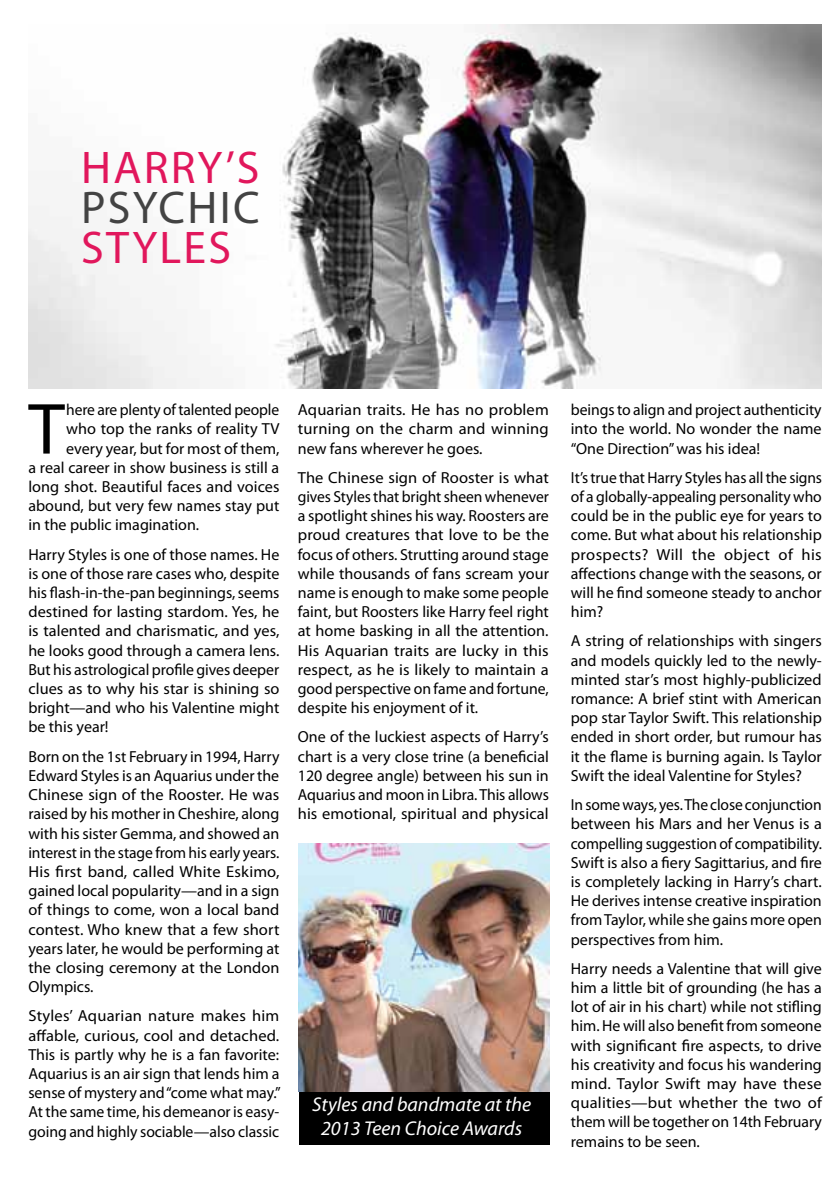
<style>
.page{position:relative;width:840px;height:1191px;background:#fff}
.page>*{position:absolute;margin:0;border:0;box-sizing:border-box;transform-origin:0 0}
.t1{font:73px "Myriad Pro";color:#000}
.t2{font:46px "Myriad Pro";letter-spacing:.05em;color:#e1175c}
.t3{font:46px "Myriad Pro";letter-spacing:.05em;color:#434343}
.t4{font:italic 20px/24px "Myriad Pro";color:#fff;text-align:center}
.t5{font:16px/19.2px "Myriad Pro";color:#000;text-align:justify}
</style>
<div class="page">
<img style="left:298px;top:843px;width:251px;height:249px">
<div style="left:298px;top:1092px;width:251px;height:52px;background:#000"></div>
<img style="left:28px;top:24px;width:793px;height:364px">
<h2 class="t2" style="left:81px;top:139px;width:180px">HARRY’S</h2>
<h2 class="t3" style="left:81px;top:179px;width:180px">PSYCHIC</h2>
<h2 class="t2" style="left:81px;top:219px;width:151px">STYLES</h2>
<h1 class="t1" style="left:28px;top:384px;width:38px">T</h1>
<p class="t5" style="left:66px;top:400px;width:214px">here are plenty of talented people</p>
<p class="t5" style="left:66px;top:419px;width:215px">who top the ranks of reality TV</p>
<p class="t5" style="left:66px;top:438px;width:214px">every year, but for most of them,</p>
<p class="t5" style="left:28px;top:457px;width:252px">a real career in show business is still a</p>
<p class="t5" style="left:28px;top:477px;width:252px">long shot. Beautiful faces and voices</p>
<p class="t5" style="left:28px;top:496px;width:252px">abound, but very few names stay put</p>
<p class="t5" style="left:28px;top:515px;width:172px">in the public imagination.</p>
<p class="t5" style="left:28px;top:544px;width:252px">Harry Styles is one of those names. He is one of those rare cases who, despite his flash-in-the-pan beginnings, seems destined for lasting stardom. Yes, he is talented and charismatic, and yes, he looks good through a camera lens.<br>But his astrological profile gives deeper clues as to why his star is shining so bright—and who his Valentine might be this year!</p>
<p class="t5" style="left:28px;top:746px;width:252px">Born on the 1st February in 1994, Harry Edward Styles is an Aquarius under the Chinese sign of the Rooster. He was raised by his mother in Cheshire, along with his sister Gemma, and showed an interest in the stage from his early years.<br>His first band, called White Eskimo, gained local popularity—and in a sign of things to come, won a local band contest. Who knew that a few short years later, he would be performing at the closing ceremony at the London Olympics.</p>
<p class="t5" style="left:28px;top:1006px;width:253px">Styles’ Aquarian nature makes him affable, curious, cool and detached.<br>This is partly why he is a fan favorite:<br>Aquarius is an air sign that lends him a sense of mystery and “come what may.” At the same time, his demeanor is easy&shy;going and highly sociable—also classic</p>
<p class="t5" style="left:298px;top:400px;width:252px">Aquarian traits. He has no problem turning on the charm and winning new fans wherever he goes.</p>
<p class="t5" style="left:298px;top:467px;width:252px">The Chinese sign of Rooster is what gives Styles that bright sheen whenever a spotlight shines his way. Roosters are proud creatures that love to be the focus of others. Strutting around stage while thousands of fans scream your name is enough to make some people faint, but Roosters like Harry feel right at home basking in all the attention.<br>His Aquarian traits are lucky in this respect, as he is likely to maintain a good perspective on fame and fortune, despite his enjoyment of it.</p>
<p class="t5" style="left:298px;top:727px;width:252px">One of the luckiest aspects of Harry’s chart is a very close trine (a beneficial 120 degree angle) between his sun in Aquarius and moon in Libra. This allows his emotional, spiritual and physical</p>
<p class="t4" style="left:312px;top:1092px;width:220px">Styles and bandmate at the<br>2013 Teen Choice Awards</p>
<p class="t5" style="left:570px;top:400px;width:252px">beings to align and project authenticity into the world. No wonder the name “One Direction” was his idea!</p>
<p class="t5" style="left:570px;top:467px;width:252px">It’s true that Harry Styles has all the signs of a globally-appealing personality who could be in the public eye for years to come. But what about his relationship prospects? Will the object of his affections change with the seasons, or will he find someone steady to anchor him?</p>
<p class="t5" style="left:570px;top:631px;width:252px">A string of relationships with singers and models quickly led to the newly&shy;minted star’s most highly-publicized romance: A brief stint with American pop star Taylor Swift. This relationship ended in short order, but rumour has it the flame is burning again. Is Taylor Swift the ideal Valentine for Styles?</p>
<p class="t5" style="left:570px;top:795px;width:252px">In some ways, yes. The close conjunction between his Mars and her Venus is a compelling suggestion of compatibility.<br>Swift is also a fiery Sagittarius, and fire is completely lacking in Harry’s chart.<br>He derives intense creative inspiration from Taylor, while she gains more open perspectives from him.</p>
<p class="t5" style="left:570px;top:958px;width:252px">Harry needs a Valentine that will give him a little bit of grounding (he has a lot of air in his chart) while not stifling him. He will also benefit from someone with significant fire aspects, to drive his creativity and focus his wandering mind. Taylor Swift may have these qualities—but whether the two of them will be together on 14th February remains to be seen.</p>
</div>
